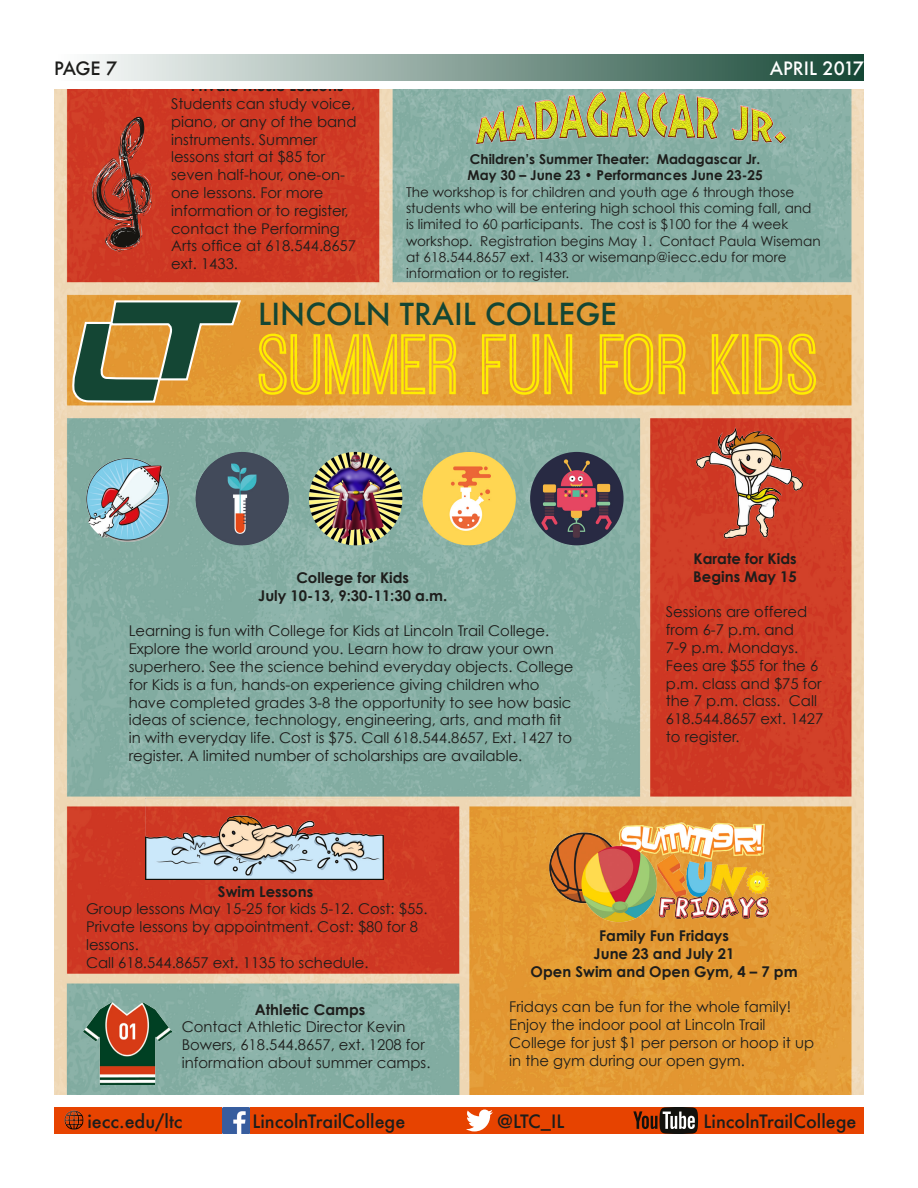
<style>
.page{position:relative;width:918px;height:1188px;background:#fff}
.page>*{position:absolute;margin:0;border:0;box-sizing:border-box;transform-origin:0 0}
.t1{font:88.95px "Ostrich Sans Inline";color:#ffed00}
.t2{font:500 29.7px "Futura";color:#144634}
.t3{font:500 18px "Futura";color:#1d1d1b}
.t4{font:500 18px "Futura";color:#fff}
.t5{font:14.85px/17.9px "Century Gothic";color:#1d1d1b}
.t6{font:700 14.85px/17.9px "Century Gothic";color:#1d1d1b;text-align:center}
.t7{font:13.65px "Century Gothic";color:#1d1d1b}
.t8{font:700 13.65px "Century Gothic";color:#1d1d1b}
.s1{font-weight:700}
</style>
<div class="page">
<div style="left:54px;top:54px;width:810px;height:27px;background:linear-gradient(to right,#fff,#164735)"></div>
<div style="left:54px;top:1107px;width:810px;height:27px;background:#e74300"></div>
<img style="left:64px;top:1110px;width:20px;height:20px">
<svg style="left:466px;top:1110px;width:27px;height:21px"></svg>
<img style="left:222px;top:1107px;width:27px;height:27px">
<svg style="left:633px;top:1107px;width:65px;height:27px"></svg>
<img style="left:54px;top:90px;width:810px;height:1004px">
<svg style="left:72px;top:300px;width:169px;height:103px"></svg>
<img style="left:691px;top:423px;width:117px;height:121px">
<img style="left:84px;top:1003px;width:87px;height:81px">
<img style="left:146px;top:799px;width:238px;height:80px">
<svg style="left:86px;top:114px;width:68px;height:139px"></svg>
<img style="left:438px;top:90px;width:378px;height:57px">
<img style="left:82px;top:452px;width:93px;height:93px;border-radius:47px">
<img style="left:195px;top:452px;width:94px;height:93px;border-radius:47px">
<img style="left:309px;top:452px;width:93px;height:93px;border-radius:47px">
<img style="left:422px;top:452px;width:94px;height:93px;border-radius:45px">
<img style="left:530px;top:452px;width:94px;height:93px;border-radius:47px">
<img style="left:544px;top:815px;width:269px;height:109px">
<p class="t3" style="left:54px;top:56px;width:65px">PAGE 7</p>
<p class="t5" style="left:171px;top:77px;width:187px;text-indent:20px"><span class="s1">Private Music Lessons<br></span>Students can study voice, piano, or any of the band instruments. Summer lessons start at $85 for seven half-hour, one-on&shy;one lessons. For more information or to register, contact the Performing<br>Arts office at 618.544.8657 ext. 1433.</p>
<p class="t4" style="left:770px;top:56px;width:96px">APRIL 2017</p>
<p class="t8" style="left:470px;top:151px;width:292px">Children’s Summer Theater: Madagascar Jr.</p>
<p class="t8" style="left:468px;top:167px;width:297px">May 30 – June 23 • Performances June 23-25</p>
<p class="t7" style="left:406px;top:184px;width:390px">The workshop is for children and youth age 6 through those</p>
<p class="t7" style="left:406px;top:200px;width:407px">students who will be entering high school this coming fall, and</p>
<p class="t7" style="left:406px;top:216px;width:384px">is limited to 60 participants. The cost is $100 for the 4 week</p>
<p class="t7" style="left:406px;top:232px;width:416px">workshop. Registration begins May 1. Contact Paula Wiseman</p>
<p class="t7" style="left:406px;top:249px;width:382px">at 618.544.8657 ext. 1433 or wisemanp@iecc.edu for more</p>
<p class="t7" style="left:406px;top:265px;width:165px">information or to register.</p>
<p class="t2" style="left:258px;top:293px;width:360px">LINCOLN TRAIL COLLEGE</p>
<p class="t1" style="left:258px;top:319px;width:563px">SUMMER FUN FOR KIDS</p>
<p class="t6" style="left:258px;top:568px;width:190px">College for Kids<br>July 10-13, 9:30-11:30 a.m.</p>
<p class="t5" style="left:129px;top:622px;width:446px">Learning is fun with College for Kids at Lincoln Trail College.<br>Explore the world around you. Learn how to draw your own superhero. See the science behind everyday objects. College for Kids is a fun, hands-on experience giving children who have completed grades 3-8 the opportunity to see how basic ideas of science, technology, engineering, arts, and math fit in with everyday life. Cost is $75. Call 618.544.8657, Ext. 1427 to register. A limited number of scholarships are available.</p>
<p class="t6" style="left:693px;top:549px;width:105px;text-align:left">Karate for Kids<br>Begins May 15</p>
<p class="t5" style="left:666px;top:603px;width:159px">Sessions are offered from 6-7 p.m. and<br>7-9 p.m. Mondays.<br>Fees are $55 for the 6 p.m. class and $75 for the 7 p.m. class. Call<br>618.544.8657 ext. 1427 to register.</p>
<p class="t5" style="left:86px;top:882px;width:343px;text-indent:132px"><span class="s1">Swim Lessons<br></span>Group lessons May 15-25 for kids 5-12. Cost: $55.<br>Private lessons by appointment. Cost: $80 for 8 lessons.<br>Call 618.544.8657 ext. 1135 to schedule.</p>
<p class="t5" style="left:182px;top:1000px;width:250px;text-indent:73px"><span class="s1">Athletic Camps<br></span>Contact Athletic Director Kevin<br>Bowers, 618.544.8657, ext. 1208 for information about summer camps.</p>
<p class="t6" style="left:531px;top:927px;width:268px">Family Fun Fridays<br>June 23 and July 21<br>Open Swim and Open Gym, 4 – 7 pm</p>
<p class="t5" style="left:509px;top:998px;width:306px">Fridays can be fun for the whole family!<br>Enjoy the indoor pool at Lincoln Trail College for just $1 per person or hoop it up in the gym during our open gym.</p>
<p class="t3" style="left:88px;top:1109px;width:97px">iecc.edu/ltc</p>
<p class="t3" style="left:252px;top:1109px;width:154px">LincolnTrailCollege</p>
<p class="t3" style="left:497px;top:1109px;width:69px">@LTC_IL</p>
<p class="t3" style="left:704px;top:1109px;width:154px">LincolnTrailCollege</p>
</div>
